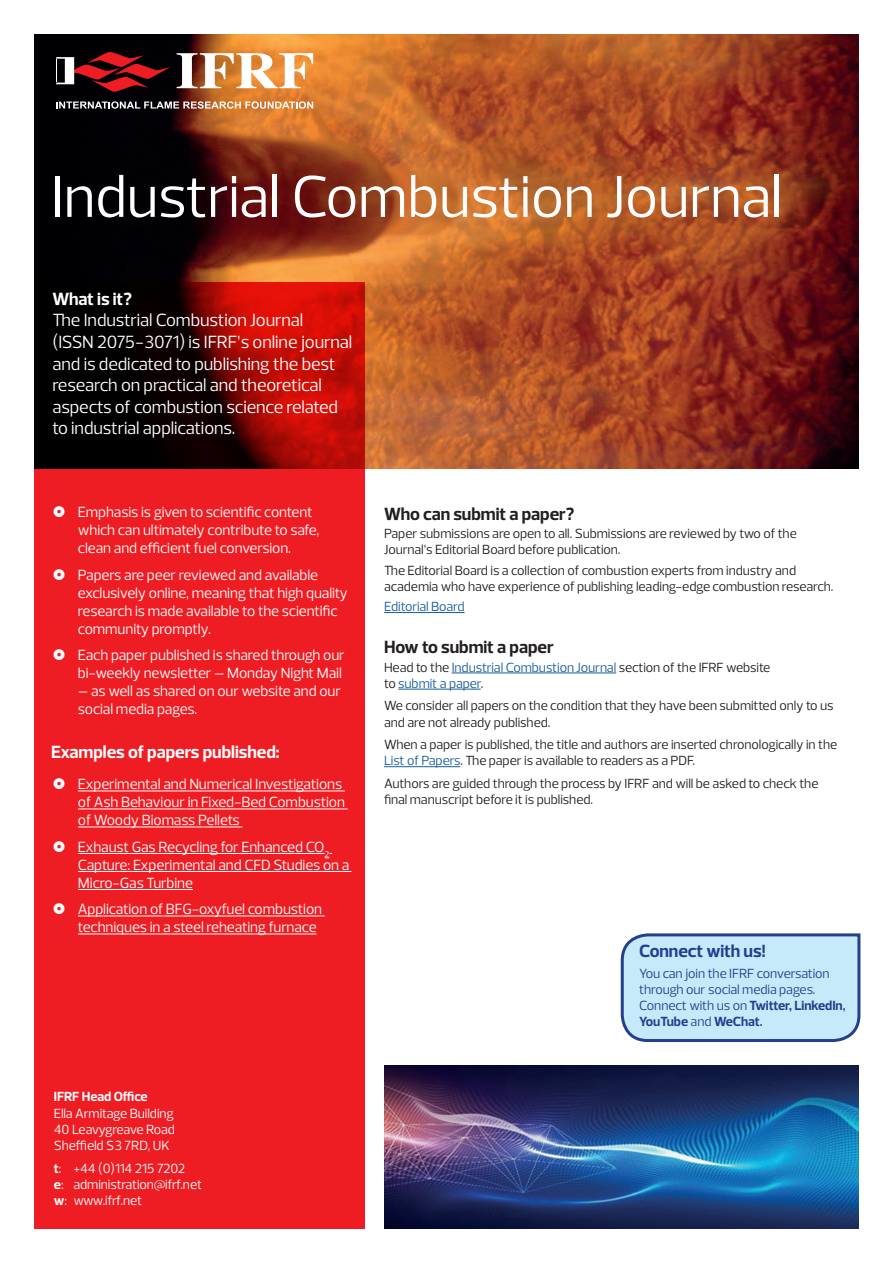
<style>
.page{position:relative;width:893px;height:1263px;background:#fff}
.page>*{position:absolute;margin:0;border:0;box-sizing:border-box;transform-origin:0 0}
.t1{font:60px "Prelo";letter-spacing:-.005em;color:#fff}
.t2{font:18px/21.6px "Prelo";letter-spacing:-.005em;color:#fff}
.t3{font:700 18px "Prelo";letter-spacing:-.005em;color:#231f20}
.t4{font:700 18px "Prelo";letter-spacing:-.005em;color:#fff}
.t5{font:700 18px "Prelo";letter-spacing:-.005em;color:#253f8e}
.t6{font:15px/18px "Prelo";letter-spacing:-.005em;color:#fff}
.t7{font:13.5px/16.2px "Prelo";letter-spacing:-.005em;color:#231f20}
.t8{font:13.5px/16.2px "Prelo";letter-spacing:-.01em;color:#fff;text-align:justify}
.t9{font:13.5px/16.2px "Prelo";letter-spacing:-.01em;color:#253f8e}
.t10{font:13.5px/16.2px "Prelo";letter-spacing:-.01em;color:#175d9e}
.t11{font:700 13.5px "Prelo";letter-spacing:-.01em;color:#fff}
.s1{font-weight:700}
.s2{color:#231f20}
.s3{color:#175d9e}
.s4{font-weight:600}
</style>
<div class="page">
<img style="left:34px;top:34px;width:825px;height:434px">
<svg style="left:34px;top:283px;width:330px;height:946px;background:#cf181c"></svg>
<svg style="left:56px;top:52px;width:114px;height:40px;background:#58191d"></svg>
<svg style="left:56px;top:101px;width:257px;height:8px;background:#a28674"></svg>
<svg style="left:177px;top:53px;width:136px;height:35px"></svg>
<img style="left:384px;top:1065px;width:475px;height:164px">
<hr style="left:78px;top:790px;width:267px;height:1px;background:#fff">
<hr style="left:78px;top:808px;width:270px;height:1px;background:#fff">
<hr style="left:78px;top:826px;width:165px;height:1px;background:#fff">
<hr style="left:78px;top:853px;width:247px;height:1px;background:#fff">
<svg style="left:325px;top:853px;width:7px;height:5px"></svg>
<hr style="left:78px;top:871px;width:273px;height:1px;background:#fff">
<hr style="left:78px;top:889px;width:115px;height:1px;background:#fff">
<hr style="left:78px;top:915px;width:247px;height:1px;background:#fff">
<hr style="left:78px;top:933px;width:239px;height:1px;background:#fff">
<hr style="left:384px;top:612px;width:81px;height:1px;background:#175d9e">
<hr style="left:452px;top:673px;width:164px;height:1px;background:#175d9e">
<hr style="left:398px;top:689px;width:83px;height:1px;background:#175d9e">
<hr style="left:384px;top:766px;width:76px;height:1px;background:#175d9e">
<svg style="left:620px;top:933px;width:241px;height:109px;background:#bbddf1"></svg>
<svg style="left:54px;top:506px;width:11px;height:11px"></svg>
<svg style="left:54px;top:569px;width:11px;height:11px"></svg>
<svg style="left:54px;top:649px;width:11px;height:11px"></svg>
<svg style="left:54px;top:778px;width:11px;height:11px"></svg>
<svg style="left:54px;top:841px;width:11px;height:11px"></svg>
<svg style="left:54px;top:903px;width:11px;height:11px"></svg>
<p class="t1" style="left:51px;top:160px;width:733px">Industrial Combustion Journal</p>
<p class="t4" style="left:52px;top:288px;width:81px">What is it?</p>
<p class="t2" style="left:52px;top:310px;width:301px">The Industrial Combustion Journal<br>(ISSN 2075-3071) is IFRF’s online journal and is dedicated to publishing the best research on practical and theoretical aspects of combustion science related to industrial applications.</p>
<p class="t6" style="left:78px;top:503px;width:243px">Emphasis is given to scientific content which can ultimately contribute to safe, clean and efficient fuel conversion.</p>
<p class="t6" style="left:78px;top:566px;width:271px">Papers are peer reviewed and available exclusively online, meaning that high quality research is made available to the scientific community promptly.</p>
<p class="t6" style="left:78px;top:646px;width:268px">Each paper published is shared through our bi-weekly newsletter – Monday Night Mail</p>
<p class="t6" style="left:78px;top:682px;width:265px">– as well as shared on our website and our social media pages.</p>
<p class="t4" style="left:51px;top:741px;width:230px">Examples of papers published:</p>
<p class="t6" style="left:78px;top:775px;width:269px">Experimental and Numerical Investigations of Ash Behaviour in Fixed-Bed Combustion of Woody Biomass Pellets</p>
<p class="t6" style="left:78px;top:838px;width:273px">Exhaust Gas Recycling for Enhanced CO<sub>2<br></sub>Capture: Experimental and CFD Studies on a<br>Micro-Gas Turbine</p>
<p class="t6" style="left:78px;top:900px;width:246px">Application of BFG-oxyfuel combustion techniques in a steel reheating furnace</p>
<p class="t11" style="left:54px;top:1088px;width:95px">IFRF Head Office</p>
<p class="t8" style="left:54px;top:1105px;width:123px">Ella Armitage Building 40 Leavygreave Road Sheffield S3 7RD, UK</p>
<p class="t8" style="left:54px;top:1160px;width:150px;text-align:left"><span class="s1">t</span>: +44 (0)114 215 7202<br><span class="s1">e</span>: administration@ifrf.net <span class="s1">w</span>: www.ifrf.net</p>
<p class="t3" style="left:384px;top:502px;width:192px">Who can submit a paper?</p>
<p class="t7" style="left:384px;top:525px;width:414px">Paper submissions are open to all. Submissions are reviewed by two of the<br>Journal’s Editorial Board before publication.</p>
<p class="t7" style="left:384px;top:562px;width:451px">The Editorial Board is a collection of combustion experts from industry and academia who have experience of publishing leading-edge combustion research.</p>
<p class="t10" style="left:384px;top:599px;width:82px">Editorial Board</p>
<p class="t3" style="left:384px;top:636px;width:171px">How to submit a paper</p>
<p class="t10" style="left:384px;top:659px;width:388px"><span class="s2">Head to the</span> Industrial Combustion Journal <span class="s2">section of the IFRF website to</span> submit a paper<span class="s2">.</span></p>
<p class="t7" style="left:384px;top:698px;width:451px">We consider all papers on the condition that they have been submitted only to us and are not already published.</p>
<p class="t7" style="left:384px;top:736px;width:455px">When a paper is published, the title and authors are inserted chronologically in the<br><span class="s3">List of Papers</span>. The paper is available to readers as a PDF.</p>
<p class="t7" style="left:384px;top:775px;width:436px">Authors are guided through the process by IFRF and will be asked to check the final manuscript before it is published.</p>
<p class="t5" style="left:639px;top:940px;width:128px">Connect with us!</p>
<p class="t9" style="left:639px;top:965px;width:208px">You can join the IFRF conversation through our social media pages.<br>Connect with us on <span class="s1">Twitter, LinkedIn</span><span class="s4">,<br></span><span class="s1">YouTube</span> and <span class="s1">WeChat</span><span class="s4">.</span></p>
</div>
